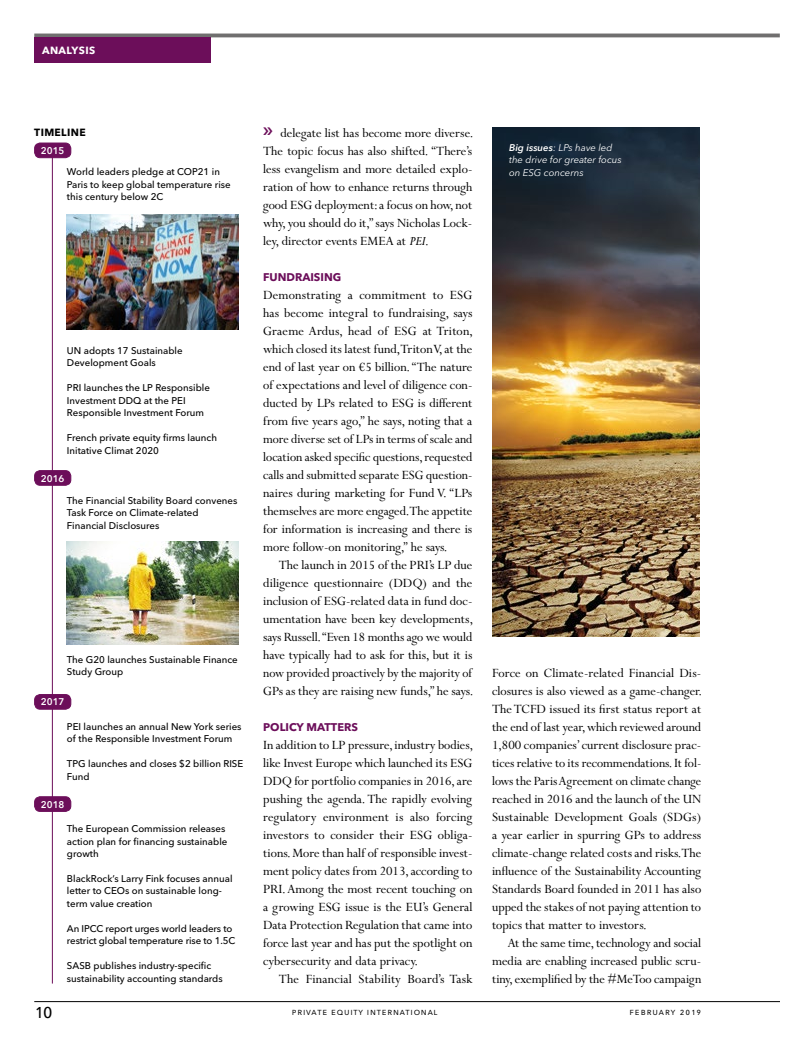
<style>
.page{position:relative;width:808px;height:1053px;background:#fff}
.page>*{position:absolute;margin:0;border:0;box-sizing:border-box;transform-origin:0 0}
.t1{font:20.75px "Avenir Next LT Pro";color:#000}
.t2{font:14.12px/18px "Perpetua MT Pro";color:#000;text-align:justify}
.t3{font:700 11.12px "Avenir Next LT Pro";color:#6c0e5a}
.t4{font:700 10.38px "Avenir Next LT Pro";letter-spacing:.035em;color:#fff}
.t5{font:700 10.38px "Avenir Next LT Pro";letter-spacing:.035em;color:#000}
.t6{font:500 9.75px/12.5px "Avenir Next LT Pro";color:#000}
.t7{font:italic 9.75px/12.5px "Avenir Next LT Pro";color:#fff}
.t8{font:9.75px "Avenir Next LT Pro";letter-spacing:.08em;color:#000}
.t9{font:600 9.75px "Avenir Next LT Pro";color:#fff}
.t10{font:9.75px "Avenir Next LT Pro";letter-spacing:.1em;color:#000}
.s1{font-style:italic}
.s2{font-weight:600}
</style>
<div class="page">
<hr style="left:34px;top:1001px;width:746px;height:1px;background:#000">
<hr style="left:34px;top:34px;width:746px;height:3px;background:#706f6f">
<div style="left:34px;top:37px;width:177px;height:26px;background:#6c0e5a"></div>
<hr style="left:52px;top:143px;width:1px;height:840px;background:#6c0e5a">
<div style="left:35px;top:143px;width:36px;height:15px;background:#6c0e5a;border-radius:6px"></div>
<div style="left:34px;top:143px;width:37px;height:15px;border:1px solid #6c0e5a;border-radius:6px"></div>
<div style="left:35px;top:470px;width:36px;height:15px;background:#6c0e5a;border-radius:6px"></div>
<div style="left:34px;top:470px;width:37px;height:15px;border:1px solid #6c0e5a;border-radius:6px"></div>
<div style="left:35px;top:694px;width:36px;height:15px;background:#6c0e5a;border-radius:6px"></div>
<div style="left:34px;top:694px;width:37px;height:15px;border:1px solid #6c0e5a;border-radius:6px"></div>
<div style="left:35px;top:796px;width:36px;height:15px;background:#6c0e5a;border-radius:6px"></div>
<div style="left:34px;top:796px;width:37px;height:15px;border:1px solid #6c0e5a;border-radius:6px"></div>
<img style="left:67px;top:214px;width:171px;height:116px">
<img style="left:67px;top:542px;width:171px;height:103px">
<img style="left:492px;top:127px;width:208px;height:509px">
<p class="t4" style="left:42px;top:44px;width:55px">ANALYSIS</p>
<p class="t5" style="left:34px;top:126px;width:53px">TIMELINE</p>
<p class="t9" style="left:41px;top:145px;width:25px">2015</p>
<p class="t6" style="left:67px;top:165px;width:165px">World leaders pledge at COP21 in<br>Paris to keep global temperature rise this century below 2C</p>
<p class="t6" style="left:67px;top:344px;width:117px">UN adopts 17 Sustainable<br>Development Goals</p>
<p class="t6" style="left:67px;top:381px;width:144px">PRI launches the LP Responsible<br>Investment DDQ at the PEI<br>Responsible Investment Forum</p>
<p class="t6" style="left:67px;top:431px;width:152px">French private equity firms launch<br>Initative Climat 2020</p>
<p class="t9" style="left:41px;top:472px;width:25px">2016</p>
<p class="t6" style="left:67px;top:494px;width:172px">The Financial Stability Board convenes<br>Task Force on Climate-related<br>Financial Disclosures</p>
<p class="t6" style="left:67px;top:653px;width:172px">The G20 launches Sustainable Finance<br>Study Group</p>
<p class="t9" style="left:41px;top:696px;width:25px">2017</p>
<p class="t6" style="left:67px;top:720px;width:176px">PEI launches an annual New York series of the Responsible Investment Forum</p>
<p class="t6" style="left:67px;top:757px;width:178px">TPG launches and closes $2 billion RISE<br>Fund</p>
<p class="t9" style="left:41px;top:798px;width:25px">2018</p>
<p class="t6" style="left:67px;top:822px;width:162px">The European Commission releases action plan for financing sustainable growth</p>
<p class="t6" style="left:67px;top:872px;width:167px">BlackRock’s Larry Fink focuses annual letter to CEOs on sustainable long&shy;term value creation</p>
<p class="t6" style="left:67px;top:922px;width:170px">An IPCC report urges world leaders to restrict global temperature rise to 1.5C</p>
<p class="t6" style="left:67px;top:959px;width:157px">SASB publishes industry-specific sustainability accounting standards</p>
<p class="t2" style="left:263px;top:124px;width:211px;text-indent:17px">delegate list has become more diverse.<br>The topic focus has also shifted. “There’s less evangelism and more detailed explo&shy;ration of how to enhance returns through good ESG deployment: a focus on how, not why, you should do it,” says Nicholas Lock&shy;ley, director events EMEA at <span class="s1">PEI</span>.</p>
<p class="t3" style="left:263px;top:270px;width:80px">FUNDRAISING</p>
<p class="t2" style="left:263px;top:286px;width:211px">Demonstrating a commitment to ESG has become integral to fundraising, says Graeme Ardus, head of ESG at Triton, which closed its latest fund, Triton V, at the end of last year on €5 billion. “The nature of expectations and level of diligence con&shy;ducted by LPs related to ESG is different from five years ago,” he says, noting that a more diverse set of LPs in terms of scale and location asked specific questions, requested calls and submitted separate ESG question&shy;naires during marketing for Fund V. “LPs themselves are more engaged. The appetite for information is increasing and there is more follow-on monitoring,” he says.</p>
<p class="t2" style="left:263px;top:556px;width:211px;text-indent:16px">The launch in 2015 of the PRI’s LP due diligence questionnaire (DDQ) and the inclusion of ESG-related data in fund doc&shy;umentation have been key developments, says Russell. “Even 18 months ago we would have typically had to ask for this, but it is now provided proactively by the majority of GPs as they are raising new funds,” he says.</p>
<p class="t3" style="left:263px;top:720px;width:96px">POLICY MATTERS</p>
<p class="t2" style="left:263px;top:736px;width:211px">In addition to LP pressure, industry bodies, like Invest Europe which launched its ESG DDQ for portfolio companies in 2016, are pushing the agenda. The rapidly evolving regulatory environment is also forcing investors to consider their ESG obliga&shy;tions. More than half of responsible invest&shy;ment policy dates from 2013, according to PRI. Among the most recent touching on a growing ESG issue is the EU’s General Data Protection Regulation that came into force last year and has put the spotlight on cybersecurity and data privacy.</p>
<p class="t2" style="left:279px;top:970px;width:195px">The Financial Stability Board’s Task</p>
<p class="t7" style="left:509px;top:141px;width:114px"><span class="s2">Big issues</span>: LPs have led the drive for greater focus on ESG concerns</p>
<p class="t2" style="left:492px;top:664px;width:211px">Force on Climate-related Financial Dis&shy;closures is also viewed as a game-changer.<br>The TCFD issued its first status report at the end of last year, which reviewed around 1,800 companies’ current disclosure prac&shy;tices relative to its recommendations. It fol&shy;lows the Paris Agreement on climate change reached in 2016 and the launch of the UN Sustainable Development Goals (SDGs) a year earlier in spurring GPs to address climate-change related costs and risks. The influence of the Sustainability Accounting Standards Board founded in 2011 has also upped the stakes of not paying attention to topics that matter to investors.</p>
<p class="t2" style="left:492px;top:934px;width:211px;text-indent:16px">At the same time, technology and social media are enabling increased public scru&shy;tiny, exemplified by the #MeToo campaign</p>
<h1 class="t1" style="left:34px;top:998px;width:20px">10</h1>
<p class="t8" style="left:292px;top:1005px;width:147px">private equity international</p>
<p class="t10" style="left:629px;top:1005px;width:73px">february 2019</p>
</div>
